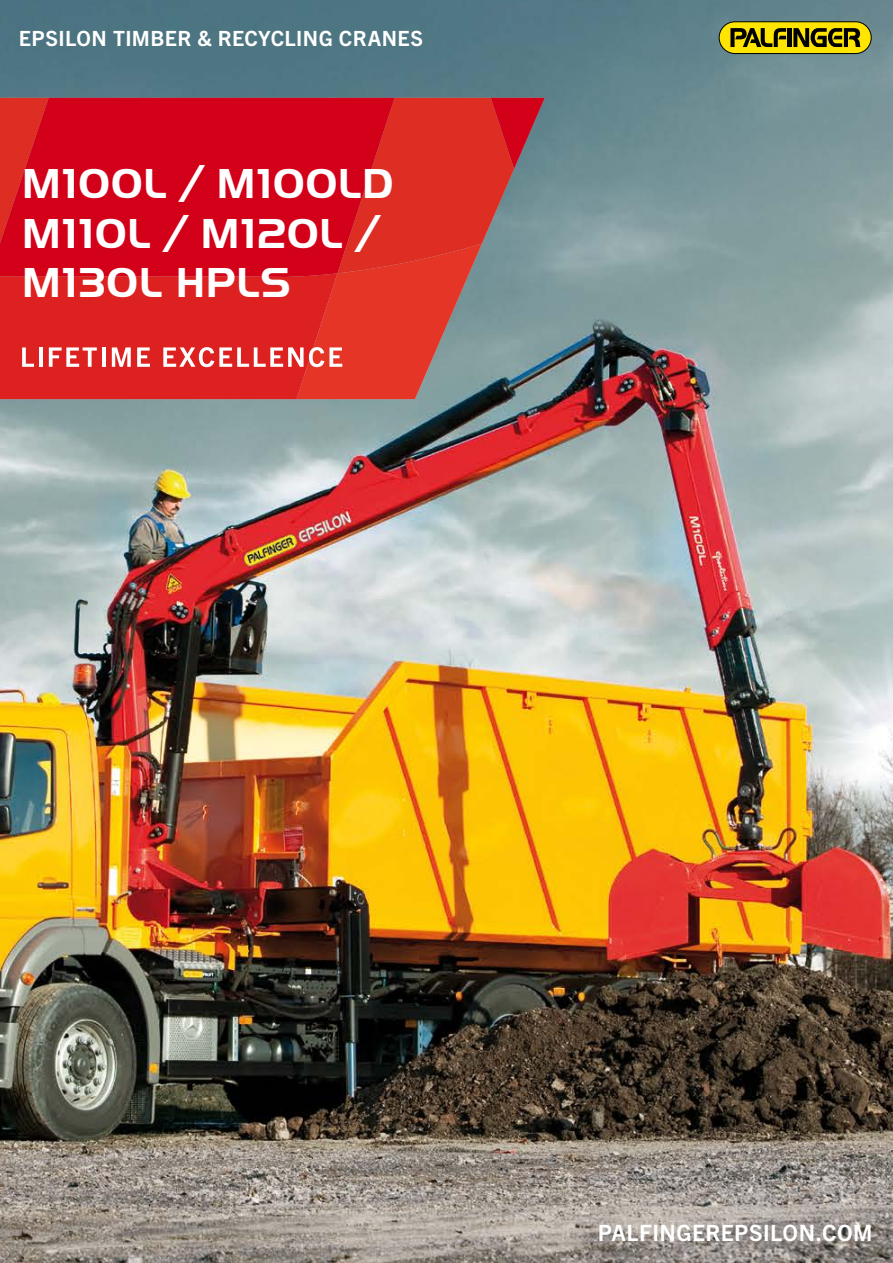
<style>
.page{position:relative;width:893px;height:1263px;background:#fff}
.page>*{position:absolute;margin:0;border:0;box-sizing:border-box;transform-origin:0 0}
.t1{font:700 43.5px/49.5px "Palfinger Handel Gothic";letter-spacing:.015em;color:#fff}
.t2{font:700 22.5px "Trade Gothic Next LT Pro";letter-spacing:.02em;color:#fff}
.t3{font:700 21px "Trade Gothic Next LT Pro";letter-spacing:.02em;color:#fff}
</style>
<div class="page">
<img style="left:0;top:0;width:893px;height:1263px">
<svg style="left:533px;top:98px;width:12px;height:181px"></svg>
<svg style="left:719px;top:21px;width:153px;height:33px"></svg>
<svg style="left:0;top:98px;width:533px;height:301px"></svg>
<p class="t3" style="left:19px;top:24px;width:406px">EPSILON TIMBER &amp; RECYCLING CRANES</p>
<p class="t1" style="left:22px;top:160px;width:372px">M100L / M100LD<br>M110L / M120L /<br>M130L HPLS</p>
<p class="t2" style="left:598px;top:1217px;width:276px">PALFINGEREPSILON.COM</p>
</div>
